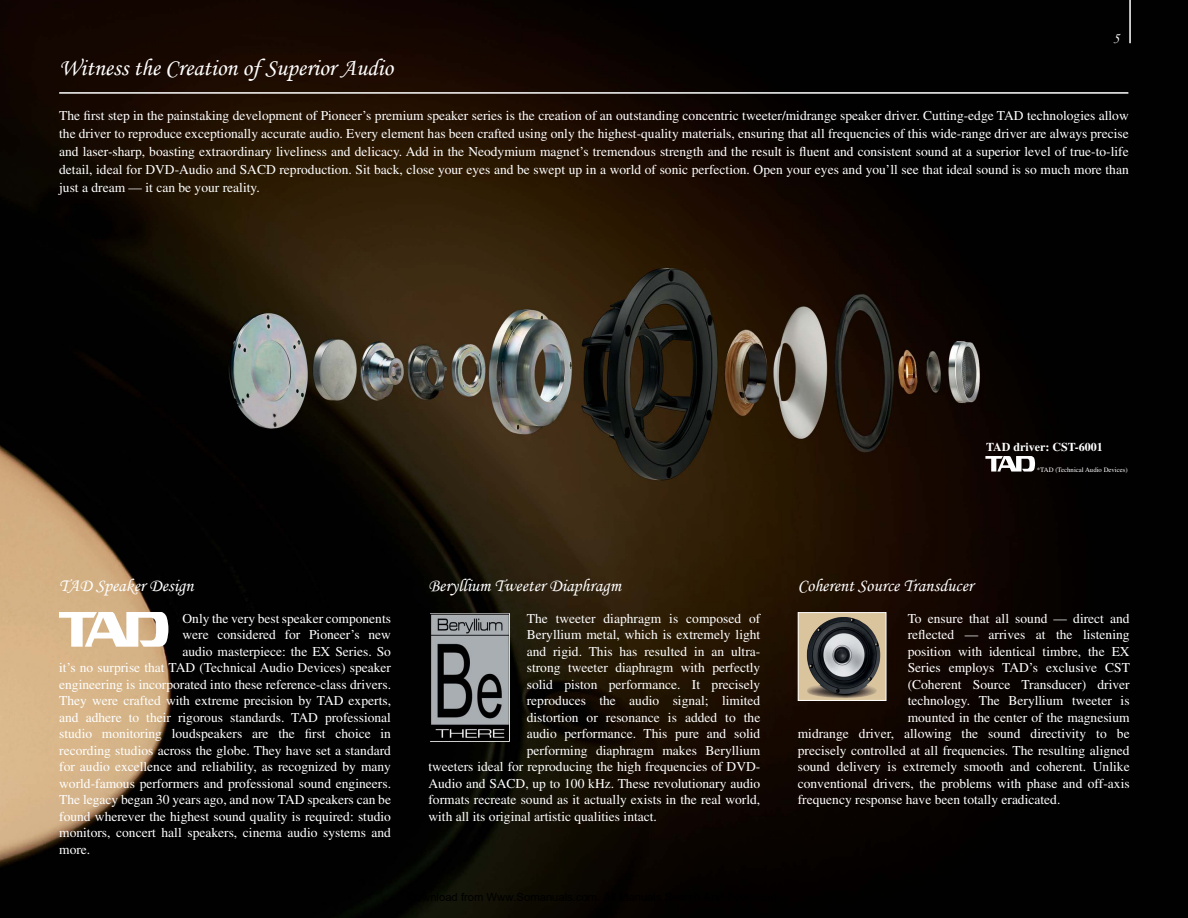
<style>
.page{position:relative;width:1188px;height:918px;background:#fff}
.page>*{position:absolute;margin:0;border:0;box-sizing:border-box;transform-origin:0 0}
.t1{font:24px "Monotype Corsiva";color:#fff}
.t2{font:18px "Monotype Corsiva";color:#fff}
.t3{font:15px "Monotype Corsiva";color:#fff}
.t4{font:13.5px/18px "Times";color:#fff;text-align:justify}
.t5{font:700 12px "Times";color:#fff}
.t6{font:6.75px "Times";color:#fff}
</style>
<div class="page">
<img style="left:0;top:0;width:1187px;height:917px">
<svg style="left:799px;top:614px;width:85px;height:84px;background:#837c70"></svg>
<img style="left:806px;top:634px;width:30px;height:63px">
<div style="left:797px;top:612px;width:89px;height:88px;border:1px solid #fff"></div>
<svg style="left:59px;top:612px;width:109px;height:34px"></svg>
<hr style="left:59px;top:92px;width:1069px;height:2px;background:#fff">
<svg style="left:985px;top:456px;width:49px;height:15px"></svg>
<img style="left:431px;top:613px;width:78px;height:127px">
<hr style="left:1129px;top:0;width:1px;height:43px;background:#fff">
<h1 class="t1" style="left:59px;top:56px;width:335px">Witness the Creation of Superior Audio</h1>
<p class="t3" style="left:1112px;top:31px;width:8px">5</p>
<p class="t4" style="left:59px;top:107px;width:1070px">The first step in the painstaking development of Pioneer’s premium speaker series is the creation of an outstanding concentric tweeter/midrange speaker driver. Cutting-edge TAD technologies allow the driver to reproduce exceptionally accurate audio. Every element has been crafted using only the highest-quality materials, ensuring that all frequencies of this wide-range driver are always precise and laser-sharp, boasting extraordinary liveliness and delicacy. Add in the Neodymium magnet’s tremendous strength and the result is fluent and consistent sound at a superior level of true-to-life detail, ideal for DVD-Audio and SACD reproduction. Sit back, close your eyes and be swept up in a world of sonic perfection. Open your eyes and you’ll see that ideal sound is so much more than just a dream — it can be your reality.</p>
<p class="t5" style="left:985px;top:442px;width:118px">TAD driver: CST-6001</p>
<p class="t6" style="left:1036px;top:467px;width:92px">*TAD (Technical Audio Devices)</p>
<h2 class="t2" style="left:59px;top:576px;width:136px">TAD Speaker Design</h2>
<h2 class="t2" style="left:428px;top:576px;width:194px">Beryllium Tweeter Diaphragm</h2>
<h2 class="t2" style="left:797px;top:576px;width:177px">Coherent Source Transducer</h2>
<p class="t4" style="left:182px;top:610px;width:210px">Only the very best speaker components</p>
<p class="t4" style="left:182px;top:626px;width:210px">were considered for Pioneer’s new</p>
<p class="t4" style="left:182px;top:643px;width:210px">audio masterpiece: the EX Series. So</p>
<p class="t4" style="left:59px;top:659px;width:333px">it’s no surprise that TAD (Technical Audio Devices) speaker</p>
<p class="t4" style="left:59px;top:676px;width:333px">engineering is incorporated into these reference-class drivers.</p>
<p class="t4" style="left:59px;top:692px;width:333px">They were crafted with extreme precision by TAD experts,</p>
<p class="t4" style="left:59px;top:709px;width:333px">and adhere to their rigorous standards. TAD professional</p>
<p class="t4" style="left:59px;top:725px;width:333px">studio monitoring loudspeakers are the first choice in</p>
<p class="t4" style="left:59px;top:742px;width:333px">recording studios across the globe. They have set a standard</p>
<p class="t4" style="left:59px;top:758px;width:333px">for audio excellence and reliability, as recognized by many</p>
<p class="t4" style="left:59px;top:775px;width:333px">world-famous performers and professional sound engineers.</p>
<p class="t4" style="left:59px;top:791px;width:333px">The legacy began 30 years ago, and now TAD speakers can be</p>
<p class="t4" style="left:59px;top:808px;width:333px">found wherever the highest sound quality is required: studio</p>
<p class="t4" style="left:59px;top:824px;width:333px">monitors, concert hall speakers, cinema audio systems and</p>
<p class="t4" style="left:59px;top:841px;width:33px">more.</p>
<p class="t4" style="left:526px;top:610px;width:235px">The tweeter diaphragm is composed of</p>
<p class="t4" style="left:526px;top:626px;width:235px">Beryllium metal, which is extremely light</p>
<p class="t4" style="left:526px;top:643px;width:235px">and rigid. This has resulted in an ultra-</p>
<p class="t4" style="left:526px;top:659px;width:235px">strong tweeter diaphragm with perfectly</p>
<p class="t4" style="left:526px;top:676px;width:235px">solid piston performance. It precisely</p>
<p class="t4" style="left:526px;top:692px;width:235px">reproduces the audio signal; limited</p>
<p class="t4" style="left:526px;top:709px;width:235px">distortion or resonance is added to the</p>
<p class="t4" style="left:526px;top:725px;width:235px">audio performance. This pure and solid</p>
<p class="t4" style="left:526px;top:742px;width:235px">performing diaphragm makes Beryllium</p>
<p class="t4" style="left:428px;top:758px;width:333px">tweeters ideal for reproducing the high frequencies of DVD-</p>
<p class="t4" style="left:428px;top:775px;width:333px">Audio and SACD, up to 100 kHz. These revolutionary audio</p>
<p class="t4" style="left:428px;top:791px;width:333px">formats recreate sound as it actually exists in the real world,</p>
<p class="t4" style="left:428px;top:808px;width:230px">with all its original artistic qualities intact.</p>
<p class="t4" style="left:907px;top:610px;width:223px">To ensure that all sound — direct and</p>
<p class="t4" style="left:907px;top:626px;width:223px">reflected — arrives at the listening</p>
<p class="t4" style="left:907px;top:643px;width:223px">position with identical timbre, the EX</p>
<p class="t4" style="left:907px;top:659px;width:224px">Series employs TAD’s exclusive CST</p>
<p class="t4" style="left:907px;top:676px;width:223px">(Coherent Source Transducer) driver</p>
<p class="t4" style="left:907px;top:692px;width:223px">technology. The Beryllium tweeter is</p>
<p class="t4" style="left:907px;top:709px;width:223px">mounted in the center of the magnesium</p>
<p class="t4" style="left:797px;top:725px;width:333px">midrange driver, allowing the sound directivity to be</p>
<p class="t4" style="left:797px;top:742px;width:333px">precisely controlled at all frequencies. The resulting aligned</p>
<p class="t4" style="left:797px;top:758px;width:333px">sound delivery is extremely smooth and coherent. Unlike</p>
<p class="t4" style="left:797px;top:775px;width:333px">conventional drivers, the problems with phase and off-axis</p>
<p class="t4" style="left:797px;top:791px;width:264px">frequency response have been totally eradicated.</p>
</div>
